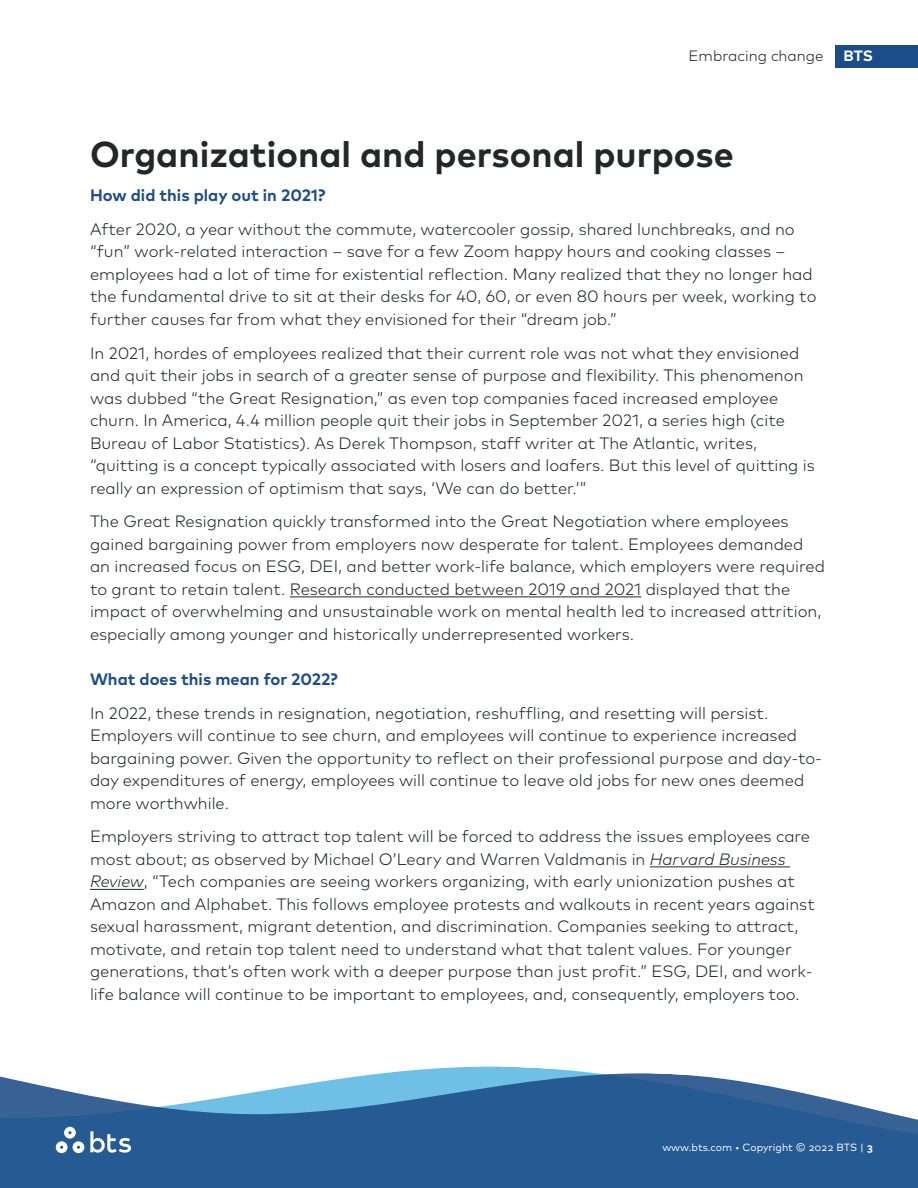
<style>
.page{position:relative;width:918px;height:1188px;background:#fff}
.page>*{position:absolute;margin:0;border:0;box-sizing:border-box;transform-origin:0 0}
.t1{font:700 36px "Mark OT";color:#23272a}
.t2{font:300 16.5px/22.5px "Mark OT";color:#23272a}
.t3{font:700 16.5px "Mark OT";color:#1d4d88}
.t4{font:300 15px "Mark OT";color:#23272a}
.t5{font:700 15px "Mark OT";color:#fff}
.t6{font:10.5px "Mark OT";color:#fff}
.s1{font-style:italic}
.s2{font-weight:700}
</style>
<div class="page">
<hr style="left:290px;top:596px;width:351px;height:1px;background:#23272a">
<hr style="left:650px;top:866px;width:140px;height:1px;background:#23272a">
<hr style="left:90px;top:889px;width:54px;height:1px;background:#23272a">
<div style="left:836px;top:45px;width:82px;height:23px;background:#1d4d88"></div>
<svg style="left:0;top:1066px;width:918px;height:122px;fill:#265a93"></svg>
<svg style="left:90px;top:1131px;width:41px;height:22px"></svg>
<svg style="left:56px;top:1127px;width:28px;height:26px"></svg>
<p class="t4" style="left:689px;top:47px;width:137px">Embracing change</p>
<p class="t5" style="left:844px;top:46px;width:31px">BTS</p>
<h1 class="t1" style="left:90px;top:131px;width:645px">Organizational and personal purpose</h1>
<p class="t3" style="left:90px;top:184px;width:237px">How did this play out in 2021?</p>
<p class="t2" style="left:90px;top:218px;width:728px">After 2020, a year without the commute, watercooler gossip, shared lunchbreaks, and no “fun” work-related interaction – save for a few Zoom happy hours and cooking classes – employees had a lot of time for existential reflection. Many realized that they no longer had the fundamental drive to sit at their desks for 40, 60, or even 80 hours per week, working to further causes far from what they envisioned for their “dream job.”</p>
<p class="t2" style="left:90px;top:341px;width:726px">In 2021, hordes of employees realized that their current role was not what they envisioned and quit their jobs in search of a greater sense of purpose and flexibility. This phenomenon was dubbed “the Great Resignation,” as even top companies faced increased employee churn. In America, 4.4 million people quit their jobs in September 2021, a series high (cite Bureau of Labor Statistics). As Derek Thompson, staff writer at The Atlantic, writes, “quitting is a concept typically associated with losers and loafers. But this level of quitting is really an expression of optimism that says, ‘We can do better.’”</p>
<p class="t2" style="left:90px;top:510px;width:736px">The Great Resignation quickly transformed into the Great Negotiation where employees gained bargaining power from employers now desperate for talent. Employees demanded an increased focus on ESG, DEI, and better work-life balance, which employers were required to grant to retain talent. Research conducted between 2019 and 2021 displayed that the impact of overwhelming and unsustainable work on mental health led to increased attrition, especially among younger and historically underrepresented workers.</p>
<p class="t3" style="left:90px;top:668px;width:249px">What does this mean for 2022?</p>
<p class="t2" style="left:90px;top:701px;width:734px">In 2022, these trends in resignation, negotiation, reshuffling, and resetting will persist.<br>Employers will continue to see churn, and employees will continue to experience increased bargaining power. Given the opportunity to reflect on their professional purpose and day-to&shy;day expenditures of energy, employees will continue to leave old jobs for new ones deemed more worthwhile.</p>
<p class="t2" style="left:90px;top:825px;width:726px">Employers striving to attract top talent will be forced to address the issues employees care most about; as observed by Michael O’Leary and Warren Valdmanis in <span class="s1">Harvard Business Review</span>, “Tech companies are seeing workers organizing, with early unionization pushes at Amazon and Alphabet. This follows employee protests and walkouts in recent years against sexual harassment, migrant detention, and discrimination. Companies seeking to attract, motivate, and retain top talent need to understand what that talent values. For younger generations, that’s often work with a deeper purpose than just profit.” ESG, DEI, and work&shy;life balance will continue to be important to employees, and, consequently, employers too.</p>
<p class="t6" style="left:662px;top:1141px;width:212px">www.bts.com • Copyright © 2022 BTS | <span class="s2">3</span></p>
</div>
